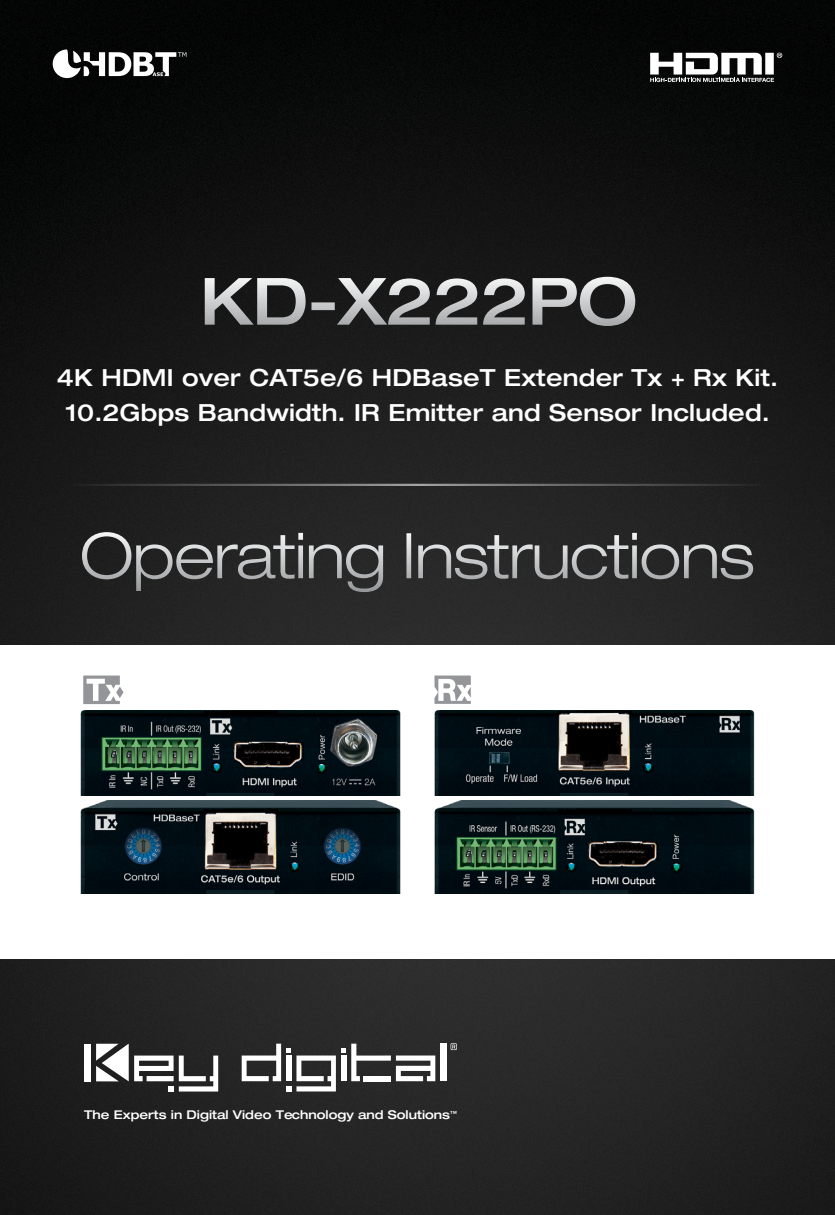
<style>
.page{position:relative;width:835px;height:1215px;background:#fff}
.page>*{position:absolute;margin:0;border:0;box-sizing:border-box;transform-origin:0 0}
.t1{font:500 expanded 65.25px "Helvetica Neue";letter-spacing:-.02em;color:#fff}
.t2{font:300 expanded 63px "Helvetica Neue";letter-spacing:-.02em;color:#fff}
.t3{font:500 expanded 23.62px/35.6px "Helvetica Neue";letter-spacing:.01em;color:#fff;text-align:center}
.t4{font:500 expanded 12.15px "Helvetica Neue";color:#fff}
</style>
<div class="page">
<img style="left:0;top:0;width:834px;height:1215px">
<div style="left:0;top:645px;width:834px;height:314px;background:#fff"></div>
<div style="left:84px;top:1044px;width:6px;height:37px;background:#fff"></div>
<div style="left:440px;top:1044px;width:6px;height:37px;background:#fff"></div>
<svg style="left:242px;top:1044px;width:193px;height:48px"></svg>
<svg style="left:96px;top:1044px;width:122px;height:48px"></svg>
<svg style="left:450px;top:1043px;width:7px;height:7px"></svg>
<svg style="left:451px;top:1044px;width:5px;height:5px"></svg>
<hr style="left:54px;top:484px;width:727px;height:2px;background:#fff">
<svg style="left:650px;top:53px;width:132px;height:29px"></svg>
<img style="left:80px;top:801px;width:321px;height:92px">
<img style="left:434px;top:801px;width:321px;height:92px">
<img style="left:80px;top:710px;width:321px;height:86px">
<img style="left:434px;top:710px;width:321px;height:86px">
<svg style="left:434px;top:676px;width:36px;height:28px"></svg>
<svg style="left:83px;top:676px;width:40px;height:28px"></svg>
<svg style="left:53px;top:49px;width:133px;height:29px"></svg>
<h1 class="t1" style="left:200px;top:261px;width:439px">KD-X222PO</h1>
<p class="t3" style="left:57px;top:359px;width:722px">4K HDMI over CAT5e/6 HDBaseT Extender Tx + Rx Kit.<br>10.2Gbps Bandwidth. IR Emitter and Sensor Included.</p>
<h2 class="t2" style="left:80px;top:518px;width:676px">Operating Instructions</h2>
<p class="t4" style="left:84px;top:1107px;width:374px">The Experts in Digital Video Technology and Solutions<sup>™</sup></p>
</div>
